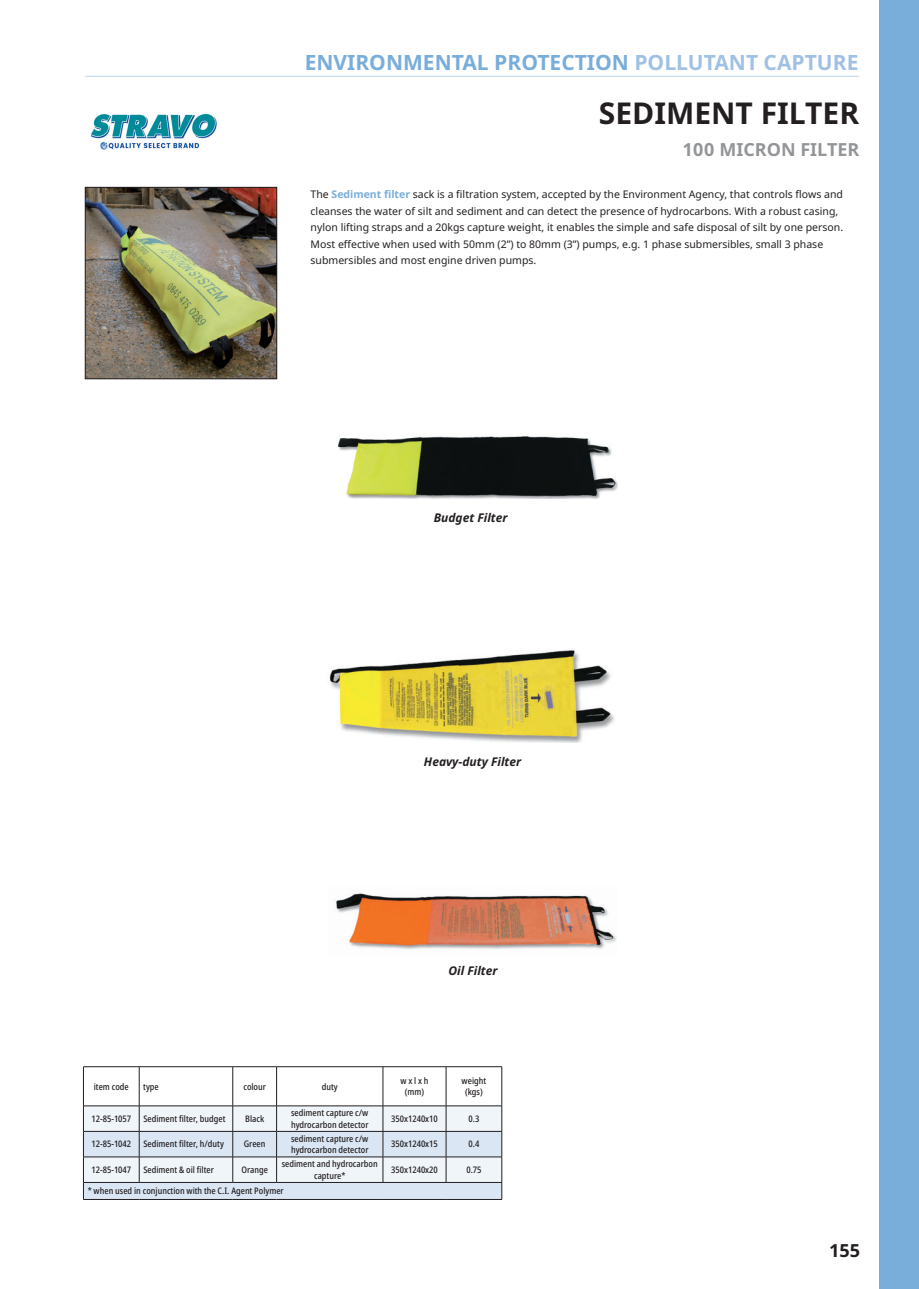
<style>
.page{position:relative;width:919px;height:1289px;background:#fff}
.page>*{position:absolute;margin:0;border:0;box-sizing:border-box;transform-origin:0 0}
.Product_name{font:700 30px "Noto Sans";color:#231f20}
.t1{font:700 21px "Noto Sans";color:#79adda}
.Grey_Box_Left{font:700 18px "Noto Sans";color:#939598}
.t2{font:700 18px "Noto Sans";color:#231f20}
.caption_new{font:italic 700 12px "Noto Sans";color:#231f20}
.body_copy{font:10.5px/16.5px "Noto Sans";color:#231f20}
.Table_body_new{font:500 condensed 9px/11.7px "Noto Sans";color:#231f20;text-align:center}
.Table_Header{font:500 condensed 9px "Noto Sans";color:#231f20}
.s1{color:#a0c1e3}
.s2{font-weight:700;color:#79adda}
</style>
<div class="page">
<div style="left:879px;top:0;width:39px;height:1288px;background:#79adda"></div>
<img style="left:87px;top:189px;width:188px;height:188px">
<div style="left:85px;top:187px;width:192px;height:192px;border:1px solid #231f20"></div>
<hr style="left:83px;top:1199px;width:56px;height:1px;background:#231f20">
<hr style="left:139px;top:1199px;width:94px;height:1px;background:#231f20">
<hr style="left:233px;top:1199px;width:43px;height:1px;background:#231f20">
<hr style="left:276px;top:1199px;width:107px;height:1px;background:#231f20">
<hr style="left:383px;top:1199px;width:63px;height:1px;background:#231f20">
<hr style="left:446px;top:1199px;width:56px;height:1px;background:#231f20">
<hr style="left:83px;top:1066px;width:56px;height:1px;background:#231f20">
<hr style="left:83px;top:1066px;width:1px;height:39px;background:#231f20">
<hr style="left:139px;top:1066px;width:94px;height:1px;background:#231f20">
<hr style="left:139px;top:1066px;width:1px;height:39px;background:#231f20">
<hr style="left:233px;top:1066px;width:43px;height:1px;background:#231f20">
<hr style="left:232px;top:1066px;width:1px;height:39px;background:#231f20">
<hr style="left:276px;top:1066px;width:107px;height:1px;background:#231f20">
<hr style="left:276px;top:1066px;width:1px;height:39px;background:#231f20">
<hr style="left:383px;top:1066px;width:63px;height:1px;background:#231f20">
<hr style="left:382px;top:1066px;width:1px;height:39px;background:#231f20">
<hr style="left:446px;top:1066px;width:56px;height:1px;background:#231f20">
<hr style="left:446px;top:1066px;width:1px;height:39px;background:#231f20">
<hr style="left:501px;top:1066px;width:1px;height:39px;background:#231f20">
<svg style="left:83px;top:1105px;width:419px;height:94px"></svg>
<img style="left:329px;top:650px;width:286px;height:92px">
<img style="left:336px;top:893px;width:280px;height:57px">
<img style="left:338px;top:436px;width:279px;height:62px">
<div style="left:84px;top:75px;width:776px;height:2px;background:#79adda;border:1px solid #fff"></div>
<img style="left:90px;top:113px;width:127px;height:37px">
<p class="t1" style="left:305px;top:47px;width:555px">ENVIRONMENTAL PROTECTION <span class="s1">POLLUTANT CAPTURE</span></p>
<p class="Product_name" style="left:598px;top:92px;width:262px">SEDIMENT FILTER</p>
<p class="Grey_Box_Left" style="left:683px;top:137px;width:177px">100 MICRON FILTER</p>
<p class="body_copy" style="left:310px;top:187px;width:534px">The <span class="s2">Sediment filter</span> sack is a filtration system, accepted by the Environment Agency, that controls flows and cleanses the water of silt and sediment and can detect the presence of hydrocarbons. With a robust casing, nylon lifting straps and a 20kgs capture weight, it enables the simple and safe disposal of silt by one person.<br>Most effective when used with 50mm (2”) to 80mm (3”) pumps, e.g. 1 phase submersibles, small 3 phase submersibles and most engine driven pumps.</p>
<p class="caption_new" style="left:433px;top:509px;width:75px">Budget Filter</p>
<p class="caption_new" style="left:424px;top:753px;width:99px">Heavy-duty Filter</p>
<p class="caption_new" style="left:448px;top:962px;width:51px">Oil Filter</p>
<p class="Table_body_new" style="left:94px;top:1080px;width:37px">item code</p>
<p class="Table_Header" style="left:143px;top:1080px;width:17px">type</p>
<p class="Table_Header" style="left:243px;top:1080px;width:24px">colour</p>
<p class="Table_Header" style="left:322px;top:1080px;width:17px">duty</p>
<p class="Table_body_new" style="left:91px;top:1113px;width:41px">12-85-1057</p>
<p class="Table_body_new" style="left:143px;top:1113px;width:83px">Sediment filter, budget</p>
<p class="Table_body_new" style="left:245px;top:1113px;width:21px">Black</p>
<p class="Table_body_new" style="left:91px;top:1138px;width:41px">12-85-1042</p>
<p class="Table_body_new" style="left:143px;top:1138px;width:82px">Sediment filter, h/duty</p>
<p class="Table_body_new" style="left:244px;top:1138px;width:23px">Green</p>
<p class="Table_body_new" style="left:291px;top:1107px;width:79px">sediment capture c/w</p>
<p class="Table_body_new" style="left:291px;top:1118px;width:79px">hydrocarbon detector</p>
<p class="Table_body_new" style="left:291px;top:1132px;width:79px">sediment capture c/w</p>
<p class="Table_body_new" style="left:291px;top:1144px;width:79px">hydrocarbon detector</p>
<p class="Table_Header" style="left:400px;top:1074px;width:30px">w x l x h</p>
<p class="Table_Header" style="left:405px;top:1085px;width:21px">(mm)</p>
<p class="Table_Header" style="left:461px;top:1074px;width:26px">weight</p>
<p class="Table_Header" style="left:465px;top:1085px;width:19px">(kgs)</p>
<p class="Table_body_new" style="left:391px;top:1113px;width:48px">350x1240x10</p>
<p class="Table_body_new" style="left:468px;top:1113px;width:12px">0.3</p>
<p class="Table_body_new" style="left:391px;top:1138px;width:48px">350x1240x15</p>
<p class="Table_body_new" style="left:468px;top:1138px;width:12px">0.4</p>
<p class="Table_body_new" style="left:91px;top:1164px;width:41px">12-85-1047</p>
<p class="Table_body_new" style="left:143px;top:1164px;width:72px">Sediment &amp; oil filter</p>
<p class="Table_body_new" style="left:241px;top:1164px;width:28px">Orange</p>
<p class="Table_body_new" style="left:282px;top:1158px;width:98px">sediment and hydrocarbon capture*</p>
<p class="Table_body_new" style="left:391px;top:1164px;width:48px">350x1240x20</p>
<p class="Table_body_new" style="left:466px;top:1164px;width:17px">0.75</p>
<p class="Table_body_new" style="left:88px;top:1185px;width:197px">* when used in conjunction with the C.I. Agent Polymer</p>
<h3 class="t2" style="left:830px;top:1237px;width:31px">155</h3>
</div>
